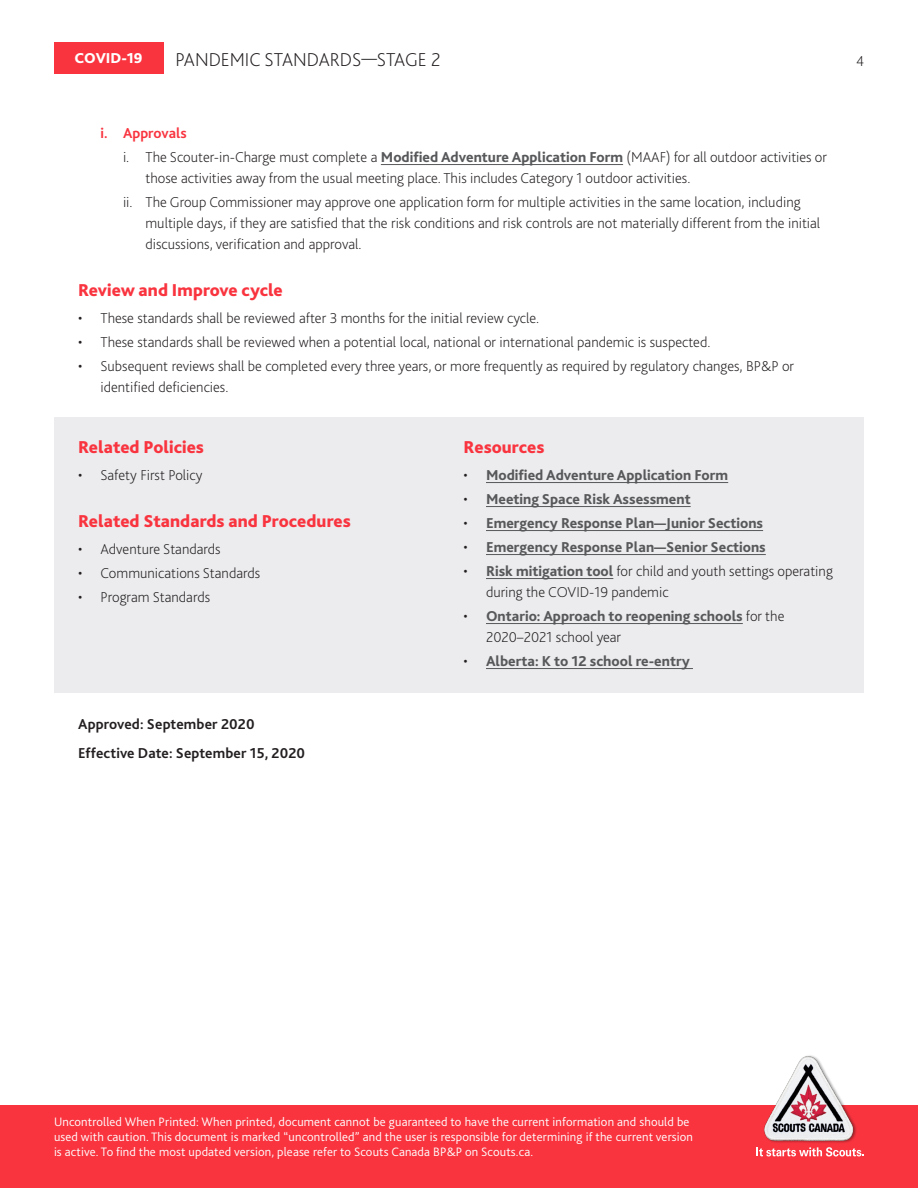
<style>
.page{position:relative;width:918px;height:1188px;background:#fff}
.page>*{position:absolute;margin:0;border:0;box-sizing:border-box;transform-origin:0 0}
.Body{font:200 19.5px "Bliss 2";color:#231f20}
.Heading_2{font:800 18px "Bliss 2";color:#f9343f}
.Heading_2-2{font:200 15px/21px "Bliss 2";color:#231f20}
.t1{font:800 15px/21px "Bliss 2";color:#57585a}
.Heading_2-3{font:700 15px "Bliss 2";letter-spacing:.01em;color:#231f20}
.t2{font:700 15px "Bliss 2";color:#f9343f}
.t3{font:800 15px "Bliss 2";color:#fff}
.t4{font:300 12.75px/15px "Bliss 2";letter-spacing:.01em;color:#fff}
.s1{font-weight:800;color:#57585a}
.s2{font-weight:200;color:#231f20}
</style>
<div class="page">
<div style="left:54px;top:418px;width:810px;height:275px;background:#ececee"></div>
<hr style="left:381px;top:164px;width:242px;height:1px;background:#57585a">
<hr style="left:486px;top:482px;width:242px;height:1px;background:#57585a">
<hr style="left:486px;top:506px;width:205px;height:1px;background:#57585a">
<hr style="left:486px;top:530px;width:277px;height:1px;background:#57585a">
<hr style="left:486px;top:554px;width:280px;height:1px;background:#57585a">
<hr style="left:486px;top:578px;width:127px;height:1px;background:#57585a">
<hr style="left:486px;top:623px;width:257px;height:1px;background:#57585a">
<hr style="left:486px;top:668px;width:207px;height:1px;background:#57585a">
<div style="left:54px;top:42px;width:109px;height:32px;background:#f9343f"></div>
<div style="left:0;top:1106px;width:918px;height:82px;background:#f9343f"></div>
<img style="left:755px;top:1055px;width:109px;height:98px">
<svg style="left:757px;top:1147px;width:107px;height:9px"></svg>
<p class="t3" style="left:74px;top:49px;width:70px">COVID-19</p>
<p class="Body" style="left:176px;top:47px;width:267px">PANDEMIC STANDARDS—STAGE 2</p>
<p class="Heading_2-2" style="left:856px;top:50px;width:9px">4</p>
<p class="t2" style="left:100px;top:124px;width:88px">i. Approvals</p>
<p class="Heading_2-2" style="left:146px;top:146px;width:683px;text-indent:-22px">i. The Scouter-in-Charge must complete a <span class="s1">Modified Adventure Application Form</span> (MAAF) for all outdoor activities or those activities away from the usual meeting place. This includes Category 1 outdoor activities.</p>
<p class="Heading_2-2" style="left:146px;top:191px;width:676px;text-indent:-22px">ii. The Group Commissioner may approve one application form for multiple activities in the same location, including multiple days, if they are satisfied that the risk conditions and risk controls are not materially different from the initial discussions, verification and approval.</p>
<p class="Heading_2" style="left:78px;top:279px;width:206px">Review and Improve cycle</p>
<p class="Heading_2-2" style="left:78px;top:307px;width:463px">• These standards shall be reviewed after 3 months for the initial review cycle.</p>
<p class="Heading_2-2" style="left:78px;top:331px;width:634px">• These standards shall be reviewed when a potential local, national or international pandemic is suspected.</p>
<p class="Heading_2-2" style="left:100px;top:355px;width:695px;text-indent:-22px">• Subsequent reviews shall be completed every three years, or more frequently as required by regulatory changes, BP&amp;P or identified deficiencies.</p>
<p class="Heading_2" style="left:78px;top:436px;width:128px">Related Policies</p>
<p class="Heading_2-2" style="left:78px;top:464px;width:126px">• Safety First Policy</p>
<p class="Heading_2" style="left:78px;top:510px;width:274px">Related Standards and Procedures</p>
<p class="Heading_2-2" style="left:78px;top:538px;width:144px">• Adventure Standards</p>
<p class="Heading_2-2" style="left:78px;top:562px;width:184px">• Communications Standards</p>
<p class="Heading_2-2" style="left:78px;top:586px;width:134px">• Program Standards</p>
<p class="Heading_2-3" style="left:78px;top:715px;width:178px">Approved: September 2020</p>
<p class="Heading_2-3" style="left:78px;top:744px;width:229px">Effective Date: September 15, 2020</p>
<p class="Heading_2" style="left:464px;top:436px;width:82px">Resources</p>
<p class="t1" style="left:464px;top:464px;width:266px"><span class="s2">•</span> Modified Adventure Application Form</p>
<p class="t1" style="left:464px;top:488px;width:229px"><span class="s2">•</span> Meeting Space Risk Assessment</p>
<p class="t1" style="left:464px;top:512px;width:301px"><span class="s2">•</span> Emergency Response Plan—Junior Sections</p>
<p class="t1" style="left:464px;top:536px;width:304px"><span class="s2">•</span> Emergency Response Plan—Senior Sections</p>
<p class="Heading_2-2" style="left:486px;top:560px;width:348px;text-indent:-22px">• <span class="s1">Risk mitigation tool</span> for child and youth settings operating during the COVID-19 pandemic</p>
<p class="t1" style="left:486px;top:605px;width:300px;text-indent:-22px"><span class="s2">•</span> Ontario: Approach to reopening schools <span class="s2">for the<br>2020–2021 school year</span></p>
<p class="t1" style="left:464px;top:650px;width:228px"><span class="s2">•</span> Alberta: K to 12 school re-entry</p>
<p class="t4" style="left:54px;top:1114px;width:641px">Uncontrolled When Printed: When printed, document cannot be guaranteed to have the current information and should be used with caution. This document is marked “uncontrolled” and the user is responsible for determining if the current version is active. To find the most updated version, please refer to Scouts Canada BP&amp;P on Scouts.ca.</p>
</div>
